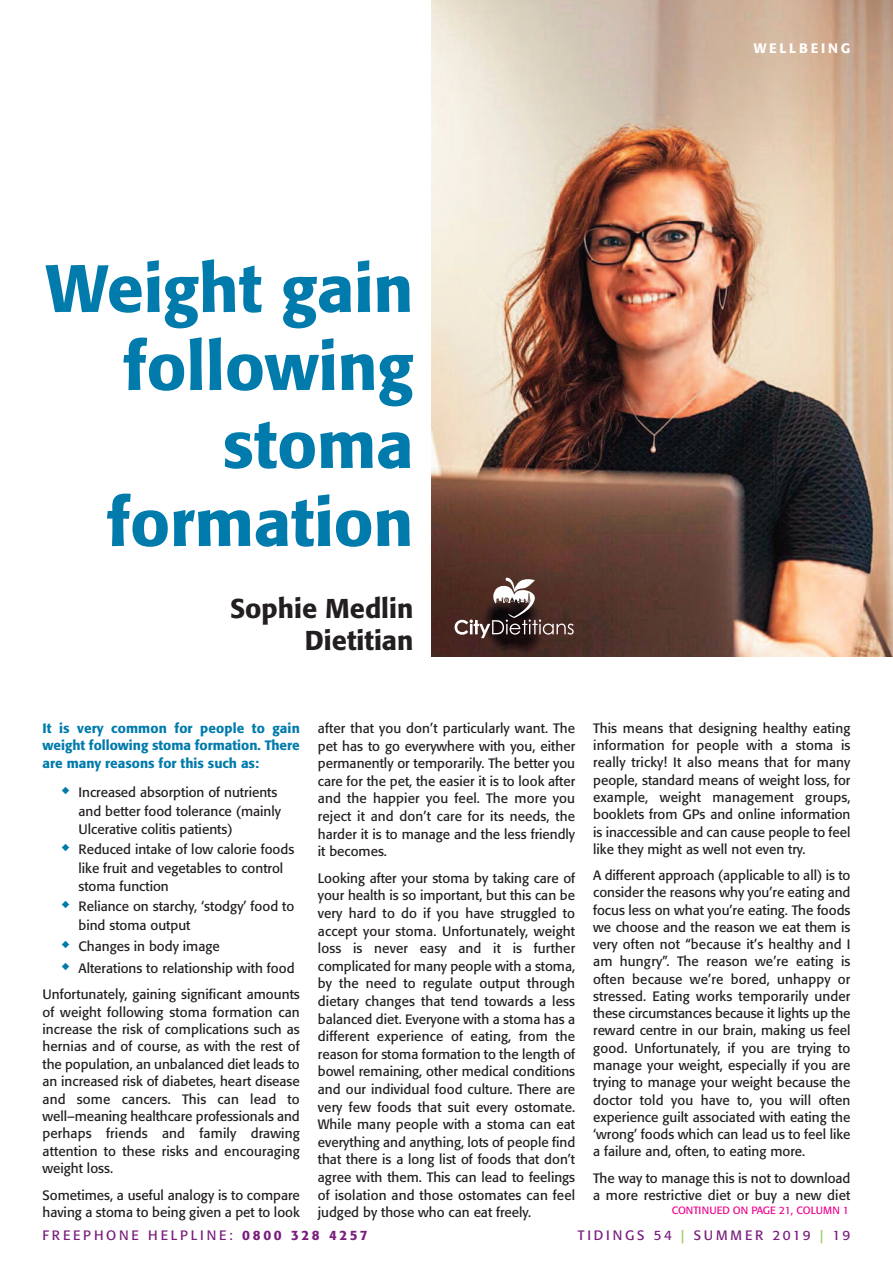
<style>
.page{position:relative;width:893px;height:1263px;background:#fff}
.page>*{position:absolute;margin:0;border:0;box-sizing:border-box;transform-origin:0 0}
.t1{font:500 66px/78px "Formata";color:#007bac;text-align:right}
.t2{font:500 27px/31.5px "Formata";color:#231f20;text-align:right}
.t3{font:13.5px/17.5px "Formata";color:#231f20}
.t4{font:500 13.5px/17.4px "Formata";color:#007bac;text-align:justify}
.t5{font:13.5px "Formata";letter-spacing:.22em;color:#781d7d}
.t6{font:13.5px "Formata";letter-spacing:.2em;color:#781d7d}
.t7{font:500 13.5px "Formata";letter-spacing:.2em;color:#fff}
.t8{font:10.5px "Formata";color:#ed028c}
.s1{font-weight:500}
.s2{font-weight:500;color:#9fce66}
</style>
<div class="page">
<img style="left:431px;top:0;width:462px;height:656px">
<svg style="left:455px;top:578px;width:119px;height:60px;background:#614a45"></svg>
<p class="t7" style="left:754px;top:43px;width:98px">WELLBEING</p>
<h1 class="t1" style="left:46px;top:255px;width:369px">Weight gain following stoma formation</h1>
<h2 class="t2" style="left:230px;top:595px;width:185px">Sophie Medlin<br>Dietitian</h2>
<p class="t4" style="left:43px;top:721px;width:259px">It is very common for people to gain weight following stoma formation. There are many reasons for this such as:</p>
<p class="t3" style="left:79px;top:784px;width:204px;line-height:18.9px">Increased absorption of nutrients and better food tolerance (mainly</p>
<p class="t3" style="left:79px;top:820px;width:217px;line-height:20.5px">Ulcerative colitis patients)<br>Reduced intake of low calorie foods</p>
<p class="t3" style="left:79px;top:861px;width:206px">like fruit and vegetables to control stoma function</p>
<p class="t3" style="left:79px;top:898px;width:217px;line-height:18.9px">Reliance on starchy, ‘stodgy’ food to bind stoma output</p>
<p class="t3" style="left:79px;top:936px;width:217px;line-height:22px">Changes in body image<br>Alterations to relationship with food</p>
<p class="t3" style="left:43px;top:987px;width:259px;text-align:justify">Unfortunately, gaining significant amounts of weight following stoma formation can increase the risk of complications such as hernias and of course, as with the rest of the population, an unbalanced diet leads to an increased risk of diabetes, heart disease and some cancers. This can lead to well–meaning healthcare professionals and perhaps friends and family drawing attention to these risks and encouraging weight loss.</p>
<p class="t3" style="left:43px;top:1187px;width:259px">Sometimes, a useful analogy is to compare having a stoma to being given a pet to look</p>
<p class="t3" style="left:318px;top:720px;width:259px;text-align:justify">after that you don’t particularly want. The pet has to go everywhere with you, either permanently or temporarily. The better you care for the pet, the easier it is to look after and the happier you feel. The more you reject it and don’t care for its needs, the harder it is to manage and the less friendly it becomes.</p>
<p class="t3" style="left:318px;top:870px;width:259px;text-align:justify">Looking after your stoma by taking care of your health is so important, but this can be very hard to do if you have struggled to accept your stoma. Unfortunately, weight loss is never easy and it is further complicated for many people with a stoma, by the need to regulate output through dietary changes that tend towards a less balanced diet. Everyone with a stoma has a different experience of eating, from the reason for stoma formation to the length of bowel remaining, other medical conditions and our individual food culture. There are very few foods that suit every ostomate.<br>While many people with a stoma can eat everything and anything, lots of people find that there is a long list of foods that don’t agree with them. This can lead to feelings of isolation and those ostomates can feel judged by those who can eat freely.</p>
<p class="t3" style="left:593px;top:721px;width:259px;text-align:justify">This means that designing healthy eating information for people with a stoma is really tricky! It also means that for many people, standard means of weight loss, for example, weight management groups, booklets from GPs and online information is inaccessible and can cause people to feel like they might as well not even try.</p>
<p class="t3" style="left:593px;top:868px;width:259px;text-align:justify">A different approach (applicable to all) is to consider the reasons why you’re eating and focus less on what you’re eating. The foods we choose and the reason we eat them is very often not “because it’s healthy and I am hungry”. The reason we’re eating is often because we’re bored, unhappy or stressed. Eating works temporarily under these circumstances because it lights up the reward centre in our brain, making us feel good. Unfortunately, if you are trying to manage your weight, especially if you are trying to manage your weight because the doctor told you have to, you will often experience guilt associated with eating the ‘wrong’ foods which can lead us to feel like a failure and, often, to eating more.</p>
<p class="t3" style="left:593px;top:1170px;width:259px">The way to manage this is not to download a more restrictive diet or buy a new diet</p>
<p class="t8" style="left:672px;top:1205px;width:179px">CONTINUED ON PAGE 21, COLUMN 1</p>
<p class="t5" style="left:43px;top:1229px;width:327px">FREEPHONE HELPLINE: <span class="s1">0800 328 4257</span></p>
<p class="t6" style="left:578px;top:1229px;width:274px">TIDINGS 54 <span class="s2">|</span> SUMMER 2019 <span class="s2">|</span> 19</p>
</div>
